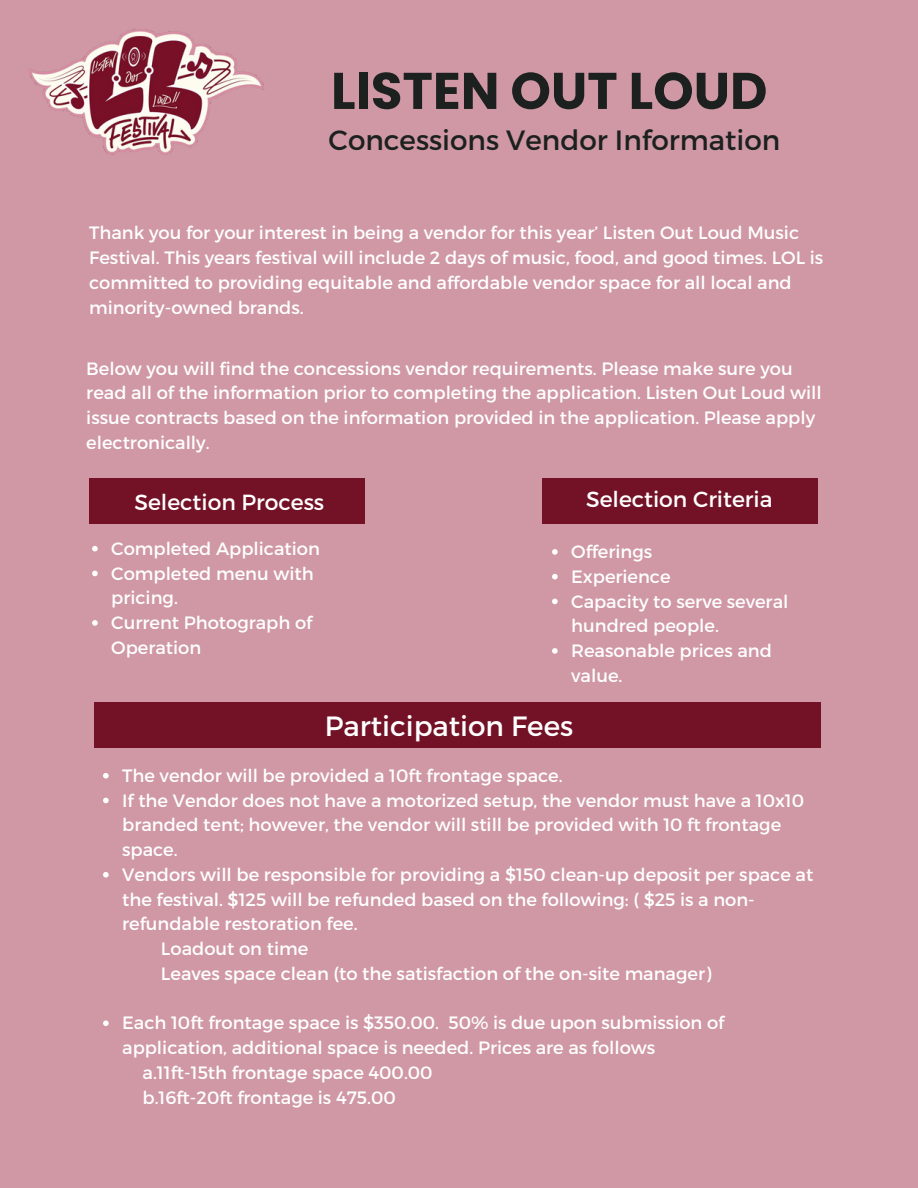
<style>
.page{position:relative;width:918px;height:1188px;background:#cf98a4}
.page>*{position:absolute;margin:0;border:0;box-sizing:border-box;transform-origin:0 0}
.t1{font:700 51.45px "Poppins";color:#1c2120}
.t2{font:27.9px "Montserrat";color:#1c2120}
.t3{font:27.9px "Montserrat";color:#fff}
.t4{font:21.9px "Montserrat";color:#fff}
.t5{font:17.85px/24.8px "Montserrat";color:#fff}
</style>
<div class="page">
<img style="left:29px;top:29px;width:235px;height:126px">
<div style="left:89px;top:479px;width:276px;height:45px;background:#731226"></div>
<svg style="left:92px;top:546px;width:6px;height:5px"></svg>
<svg style="left:92px;top:571px;width:6px;height:5px"></svg>
<svg style="left:92px;top:620px;width:6px;height:6px"></svg>
<div style="left:542px;top:479px;width:276px;height:45px;background:#731226"></div>
<svg style="left:552px;top:549px;width:6px;height:6px"></svg>
<svg style="left:552px;top:574px;width:6px;height:5px"></svg>
<svg style="left:552px;top:599px;width:6px;height:5px"></svg>
<svg style="left:552px;top:648px;width:6px;height:6px"></svg>
<div style="left:95px;top:702px;width:726px;height:46px;background:#731226"></div>
<svg style="left:103px;top:773px;width:6px;height:6px"></svg>
<svg style="left:103px;top:798px;width:6px;height:5px"></svg>
<svg style="left:103px;top:872px;width:6px;height:6px"></svg>
<svg style="left:103px;top:1020px;width:6px;height:6px"></svg>
<p class="t1" style="left:331px;top:55px;width:438px">LISTEN OUT LOUD</p>
<p class="t2" style="left:329px;top:122px;width:453px">Concessions Vendor Information</p>
<p class="t5" style="left:89px;top:220px;width:736px">Thank you for your interest in being a vendor for this year’ Listen Out Loud Music Festival. This years festival will include 2 days of music, food, and good times. LOL is committed to providing equitable and affordable vendor space for all local and minority-owned brands.</p>
<p class="t5" style="left:86px;top:355px;width:737px">Below you will find the concessions vendor requirements. Please make sure you read all of the information prior to completing the application. Listen Out Loud will issue contracts based on the information provided in the application. Please apply electronically.</p>
<p class="t4" style="left:586px;top:485px;width:188px">Selection Criteria</p>
<p class="t5" style="left:571px;top:538px;width:83px">Offerings</p>
<p class="t5" style="left:571px;top:563px;width:101px">Experience</p>
<p class="t5" style="left:571px;top:588px;width:219px">Capacity to serve several hundred people.</p>
<p class="t5" style="left:571px;top:637px;width:202px">Reasonable prices and value.</p>
<p class="t3" style="left:325px;top:708px;width:250px">Participation Fees</p>
<p class="t5" style="left:122px;top:762px;width:442px">The vendor will be provided a 10ft frontage space.</p>
<p class="t5" style="left:122px;top:787px;width:684px">If the Vendor does not have a motorized setup, the vendor must have a 10x10 branded tent; however, the vendor will still be provided with 10 ft frontage space.</p>
<p class="t5" style="left:122px;top:861px;width:693px">Vendors will be responsible for providing a $150 clean-up deposit per space at the festival. $125 will be refunded based on the following: ( $25 is a non&shy;refundable restoration fee.</p>
<p class="t5" style="left:161px;top:936px;width:149px">Loadout on time</p>
<p class="t5" style="left:161px;top:960px;width:552px">Leaves space clean (to the satisfaction of the on-site manager)</p>
<p class="t5" style="left:122px;top:1010px;width:604px">Each 10ft frontage space is $350.00. 50% is due upon submission of application, additional space is needed. Prices are as follows</p>
<p class="t5" style="left:143px;top:1059px;width:292px">a.11ft-15th frontage space 400.00</p>
<p class="t5" style="left:143px;top:1084px;width:255px">b.16ft-20ft frontage is 475.00</p>
<p class="t4" style="left:134px;top:488px;width:191px">Selection Process</p>
<p class="t5" style="left:111px;top:535px;width:210px">Completed Application</p>
<p class="t5" style="left:111px;top:560px;width:204px">Completed menu with pricing.</p>
<p class="t5" style="left:111px;top:609px;width:203px">Current Photograph of<br>Operation</p>
</div>
